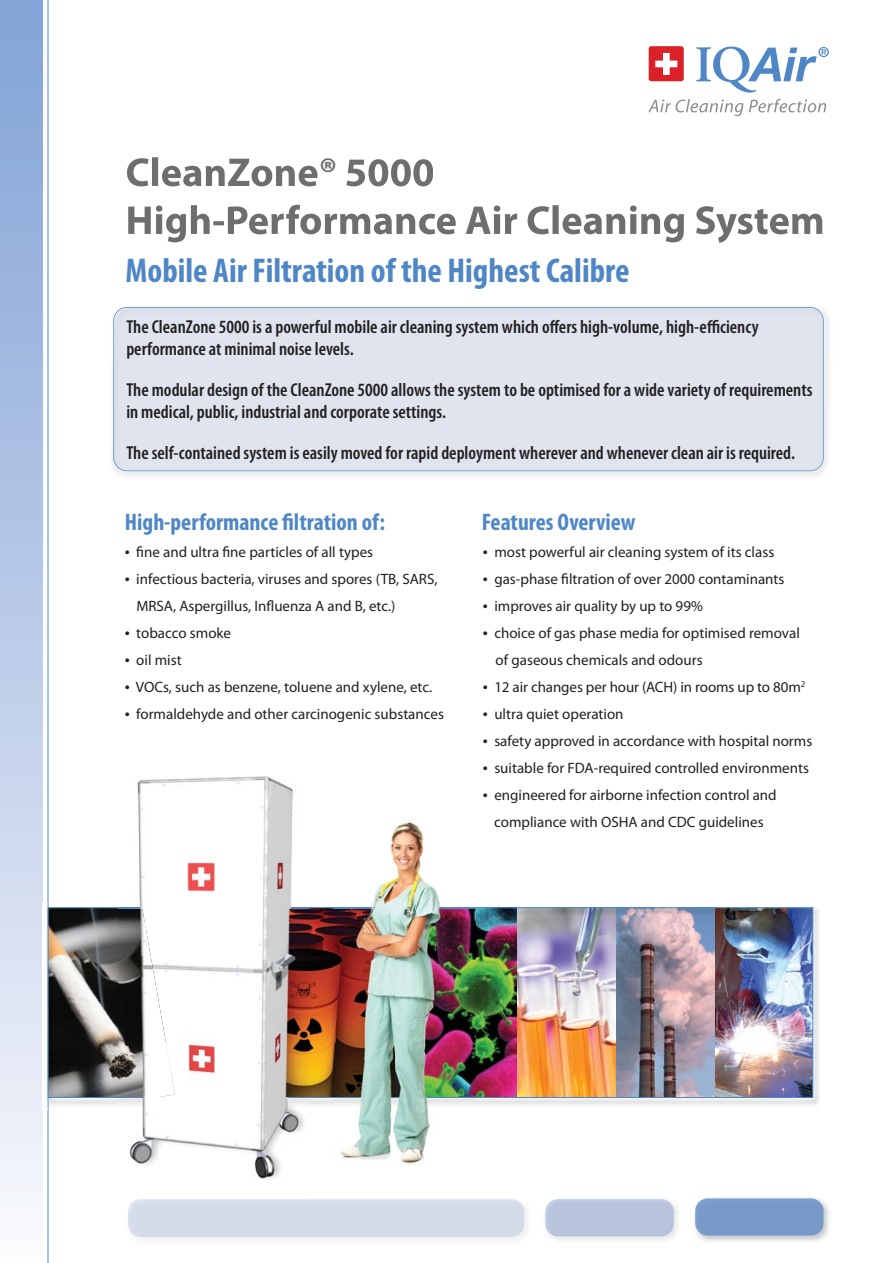
<style>
.page{position:relative;width:893px;height:1263px;background:#fff}
.page>*{position:absolute;margin:0;border:0;box-sizing:border-box;transform-origin:0 0}
.t1{font:700 40.5px "Myriad Pro";color:#6d6e70}
.t2{font:700 condensed 34.5px "Myriad Pro";color:#4f87c6}
.t3{font:700 condensed 24px "Myriad Pro";color:#4f87c6}
.t4{font:600 condensed 18.75px/22.5px "Myriad Pro";color:#231f20}
.t5{font:15px/27px "Myriad Pro";color:#231f20}
.s1{font-size:18px}
</style>
<div class="page">
<div style="left:114px;top:308px;width:709px;height:162px;background:#e0e4ef"></div>
<div style="left:113px;top:307px;width:711px;height:164px;border:2px solid #4f87c6;border-radius:14px"></div>
<hr style="left:48px;top:0;width:1px;height:1263px;background:#4f87c6">
<svg style="left:696px;top:47px;width:133px;height:46px"></svg>
<div style="left:649px;top:46px;width:35px;height:35px;background:#da2128;border-radius:3px"></div>
<svg style="left:655px;top:53px;width:22px;height:22px"></svg>
<svg style="left:648px;top:99px;width:95px;height:17px"></svg>
<svg style="left:749px;top:99px;width:77px;height:13px"></svg>
<svg style="left:127px;top:157px;width:190px;height:29px"></svg>
<svg style="left:346px;top:159px;width:87px;height:27px"></svg>
<svg style="left:128px;top:205px;width:275px;height:37px"></svg>
<div style="left:128px;top:1199px;width:396px;height:38px;background:#d5dbe9"></div>
<div style="left:545px;top:1199px;width:129px;height:37px;background:#b7c4dc"></div>
<img style="left:699px;top:1203px;width:130px;height:39px">
<img style="left:695px;top:1198px;width:129px;height:38px">
<img style="left:47px;top:902px;width:772px;height:207px">
<img style="left:48px;top:902px;width:1px;height:207px">
<img style="left:50px;top:909px;width:69px;height:187px">
<img style="left:310px;top:909px;width:23px;height:187px">
<img style="left:333px;top:820px;width:142px;height:345px">
<img style="left:333px;top:908px;width:61px;height:189px">
<img style="left:333px;top:1097px;width:142px;height:1px">
<img style="left:119px;top:1097px;width:191px;height:82px">
<img style="left:119px;top:776px;width:191px;height:132px">
<img style="left:136px;top:1199px;width:174px;height:1px">
<img style="left:175px;top:908px;width:110px;height:189px">
<img style="left:119px;top:908px;width:56px;height:189px">
<img style="left:285px;top:908px;width:25px;height:189px">
<h1 class="t1" style="left:319px;top:157px;width:20px">®</h1>
<h2 class="t2" style="left:126px;top:258px;width:506px">Mobile Air Filtration of the Highest Calibre</h2>
<p class="t4" style="left:126px;top:317px;width:634px">The CleanZone 5000 is a powerful mobile air cleaning system which offers high-volume, high-efficiency performance at minimal noise levels.</p>
<p class="t4" style="left:126px;top:380px;width:688px">The modular design of the CleanZone 5000 allows the system to be optimised for a wide variety of requirements in medical, public, industrial and corporate settings.</p>
<p class="t4" style="left:126px;top:443px;width:670px">The self-contained system is easily moved for rapid deployment wherever and whenever clean air is required.</p>
<h3 class="t3" style="left:125px;top:513px;width:262px">High-performance filtration of:</h3>
<p class="t5" style="left:125px;top:539px;width:250px"><span class="s1">•</span> fine and ultra fine particles of all types</p>
<p class="t5" style="left:136px;top:566px;width:303px;text-indent:-11px"><span class="s1">•</span> infectious bacteria, viruses and spores (TB, SARS,<br>MRSA, Aspergillus, Influenza A and B, etc.)</p>
<p class="t5" style="left:125px;top:620px;width:108px"><span class="s1">•</span> tobacco smoke</p>
<p class="t5" style="left:125px;top:647px;width:58px"><span class="s1">•</span> oil mist</p>
<p class="t5" style="left:125px;top:674px;width:309px"><span class="s1">•</span> VOCs, such as benzene, toluene and xylene, etc.</p>
<p class="t5" style="left:125px;top:701px;width:321px"><span class="s1">•</span> formaldehyde and other carcinogenic substances</p>
<h3 class="t3" style="left:482px;top:513px;width:155px">Features Overview</h3>
<p class="t5" style="left:483px;top:540px;width:293px"><span class="s1">•</span> most powerful air cleaning system of its class</p>
<p class="t5" style="left:483px;top:567px;width:303px"><span class="s1">•</span> gas-phase filtration of over 2000 contaminants</p>
<p class="t5" style="left:483px;top:594px;width:221px"><span class="s1">•</span> improves air quality by up to 99%</p>
<p class="t5" style="left:496px;top:621px;width:306px;text-indent:-13px"><span class="s1">•</span> choice of gas phase media for optimised removal of gaseous chemicals and odours</p>
<p class="t5" style="left:483px;top:675px;width:324px"><span class="s1">•</span> 12 air changes per hour (ACH) in rooms up to 80m<sup>2</sup></p>
<p class="t5" style="left:483px;top:702px;width:142px"><span class="s1">•</span> ultra quiet operation</p>
<p class="t5" style="left:483px;top:729px;width:331px"><span class="s1">•</span> safety approved in accordance with hospital norms</p>
<p class="t5" style="left:483px;top:756px;width:328px"><span class="s1">•</span> suitable for FDA-required controlled environments</p>
<p class="t5" style="left:483px;top:783px;width:295px;text-align:center"><span class="s1">•</span> engineered for airborne infection control and compliance with OSHA and CDC guidelines</p>
</div>
